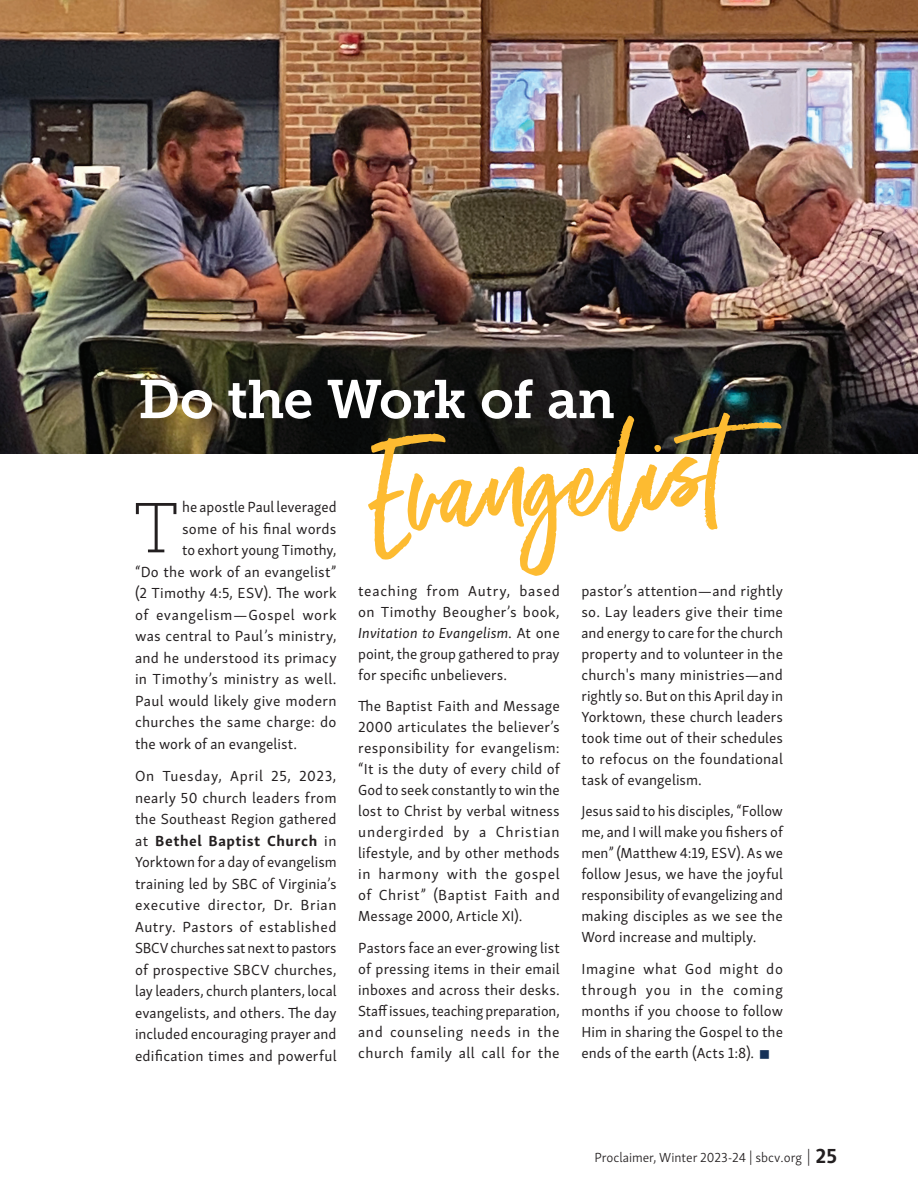
<style>
.page{position:relative;width:918px;height:1188px;background:#fff}
.page>*{position:absolute;margin:0;border:0;box-sizing:border-box;transform-origin:0 0}
.BASE_text_Skolar_10_14{font:123px "Moonstone";color:#fdbb31}
.Heading{font:70.5px "Museo Slab 100";color:#231f20}
.BASE_text_Skolar_10_14-2{font:54px "Museo Slab 700";letter-spacing:-.02em;color:#fff}
.BASE_text_Skolar_10_14-3{font:15px/21px "Skolar Sans Latn";letter-spacing:.01em;color:#231f20;text-align:justify}
.BASE_text_Skolar_10_14-4{font:15px "Skolar Sans Latn";letter-spacing:.035em;color:#231f20}
.t1{font:300 13.5px "Skolar Sans Latn";color:#231f20}
.s1{font-weight:700}
.s2{font-size:33px;color:#153158}
.s3{font-style:italic}
.s4{font-family:"Museo Slab 100";font-weight:400;font-size:18px}
.s5{font-weight:700;font-size:21px}
</style>
<div class="page">
<img style="left:1px;top:0;width:917px;height:454px">
<img style="left:0;top:0;width:1px;height:587px">
<p class="BASE_text_Skolar_10_14-2" style="left:138px;top:369px;width:478px">Do the Work of an</p>
<p class="BASE_text_Skolar_10_14" style="left:364px;top:419px;width:357px;rotate:-5deg">Evangelist</p>
<p class="BASE_text_Skolar_10_14-3" style="left:182px;top:496px;width:156px">he apostle Paul leveraged</p>
<p class="BASE_text_Skolar_10_14-3" style="left:182px;top:517px;width:156px">some of his final words</p>
<p class="BASE_text_Skolar_10_14-3" style="left:182px;top:539px;width:156px">to exhort young Timothy,</p>
<p class="BASE_text_Skolar_10_14-3" style="left:135px;top:560px;width:203px">“Do the work of an evangelist”</p>
<p class="BASE_text_Skolar_10_14-3" style="left:135px;top:582px;width:203px">(2 Timothy 4:5, ESV). The work</p>
<p class="BASE_text_Skolar_10_14-4" style="left:135px;top:603px;width:203px">of evangelism—Gospel work</p>
<p class="BASE_text_Skolar_10_14-3" style="left:135px;top:625px;width:203px">was central to Paul’s ministry,</p>
<p class="BASE_text_Skolar_10_14-3" style="left:135px;top:646px;width:203px">and he understood its primacy</p>
<p class="BASE_text_Skolar_10_14-3" style="left:135px;top:668px;width:203px">in Timothy’s ministry as well.</p>
<p class="BASE_text_Skolar_10_14-3" style="left:135px;top:689px;width:203px">Paul would likely give modern</p>
<p class="BASE_text_Skolar_10_14-3" style="left:135px;top:711px;width:203px">churches the same charge: do</p>
<p class="BASE_text_Skolar_10_14-3" style="left:135px;top:732px;width:164px">the work of an evangelist.</p>
<p class="BASE_text_Skolar_10_14-3" style="left:135px;top:764px;width:203px;line-height:21.5px">On Tuesday, April 25, 2023, nearly 50 church leaders from the Southeast Region gathered at <span class="s1">Bethel Baptist Church</span> in Yorktown for a day of evangelism training led by SBC of Virginia’s executive director, Dr. Brian Autry. Pastors of established SBCV churches sat next to pastors of prospective SBCV churches, lay leaders, church planters, local evangelists, and others. The day included encouraging prayer and edification times and powerful</p>
<p class="Heading" style="left:134px;top:490px;width:47px">T</p>
<p class="BASE_text_Skolar_10_14-3" style="left:581px;top:579px;width:203px">pastor’s attention—and rightly so. Lay leaders give their time and energy to care for the church property and to volunteer in the church's many ministries—and rightly so. But on this April day in Yorktown, these church leaders took time out of their schedules to refocus on the foundational task of evangelism.</p>
<p class="BASE_text_Skolar_10_14-3" style="left:581px;top:800px;width:203px">Jesus said to his disciples, “Follow me, and I will make you fishers of men” (Matthew 4:19, ESV). As we follow Jesus, we have the joyful responsibility of evangelizing and making disciples as we see the Word increase and multiply.</p>
<p class="BASE_text_Skolar_10_14-3" style="left:581px;top:957px;width:203px">Imagine what God might do through you in the coming months if you choose to follow Him in sharing the Gospel to the ends of the earth (Acts 1:8). <span class="s2">■</span></p>
<p class="BASE_text_Skolar_10_14-3" style="left:358px;top:579px;width:203px">teaching from Autry, based on Timothy Beougher’s book, <span class="s3">Invitation to Evangelism</span>. At one point, the group gathered to pray for specific unbelievers.</p>
<p class="BASE_text_Skolar_10_14-3" style="left:358px;top:695px;width:203px">The Baptist Faith and Message 2000 articulates the believer’s responsibility for evangelism: “It is the duty of every child of God to seek constantly to win the lost to Christ by verbal witness undergirded by a Christian lifestyle, and by other methods in harmony with the gospel of Christ” (Baptist Faith and Message 2000, Article XI).</p>
<p class="BASE_text_Skolar_10_14-3" style="left:358px;top:936px;width:203px">Pastors face an ever-growing list of pressing items in their email inboxes and across their desks.<br>Staff issues, teaching preparation, and counseling needs in the church family all call for the</p>
<p class="t1" style="left:595px;top:1147px;width:244px">Proclaimer, Winter 2023-24 | sbcv.org <span class="s4">|</span> <span class="s5">25</span></p>
</div>
